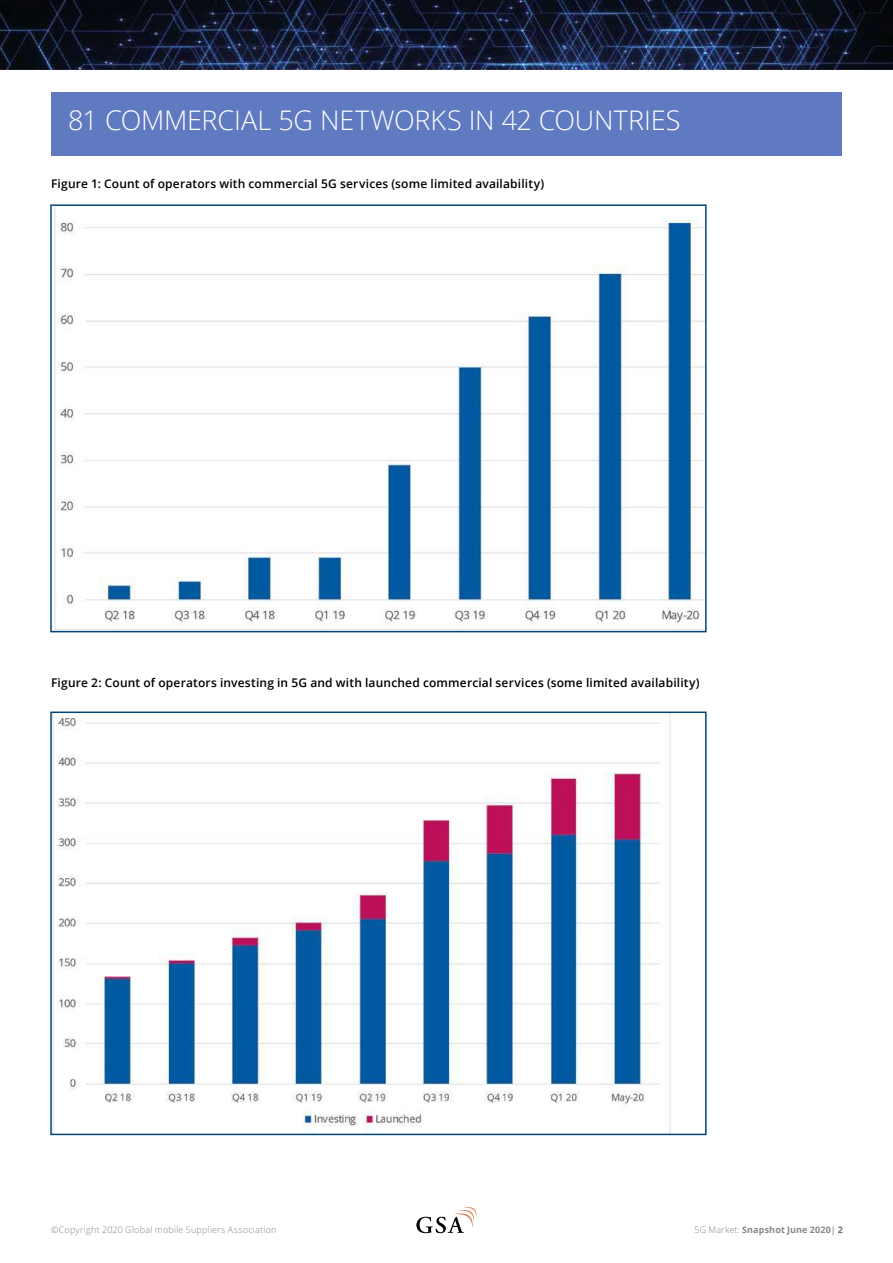
<style>
.page{position:relative;width:893px;height:1263px;background:#fff}
.page>*{position:absolute;margin:0;border:0;box-sizing:border-box;transform-origin:0 0}
.t1{font:300 27px "Open Sans";letter-spacing:-.005em;color:#fff}
.t2{font:600 12px "Open Sans";letter-spacing:.015em;color:#000}
.t3{font:300 9px "Open Sans";letter-spacing:.025em;color:#878787}
.t4{font:700 9px "Open Sans";letter-spacing:.015em;color:#878787}
.s1{font-weight:300}
.s2{font-weight:400;color:#706f6f}
.s3{color:#706f6f}
</style>
<div class="page">
<svg style="left:416px;top:1207px;width:61px;height:26px"></svg>
<img style="left:0;top:0;width:893px;height:69px">
<div style="left:51px;top:92px;width:791px;height:64px;background:#607ac1"></div>
<img style="left:54px;top:207px;width:650px;height:422px">
<div style="left:50px;top:204px;width:657px;height:428px;border:2px solid #02477a"></div>
<img style="left:53px;top:714px;width:618px;height:418px">
<div style="left:50px;top:711px;width:657px;height:424px;border:2px solid #02477a"></div>
<h1 class="t1" style="left:68px;top:101px;width:614px">81 COMMERCIAL 5G NETWORKS IN 42 COUNTRIES</h1>
<p class="t2" style="left:51px;top:175px;width:495px">Figure 1: Count of operators with commercial 5G services (some limited availability)</p>
<p class="t2" style="left:51px;top:675px;width:650px">Figure 2: Count of operators investing in 5G and with launched commercial services (some limited availability)</p>
<p class="t3" style="left:51px;top:1224px;width:227px">©Copyright 2020 Global mobile Suppliers Association</p>
<p class="t4" style="left:695px;top:1223px;width:150px"><span class="s1">5G Market:</span> Snapshot June 2020<span class="s2">|</span> <span class="s3">2</span></p>
</div>
